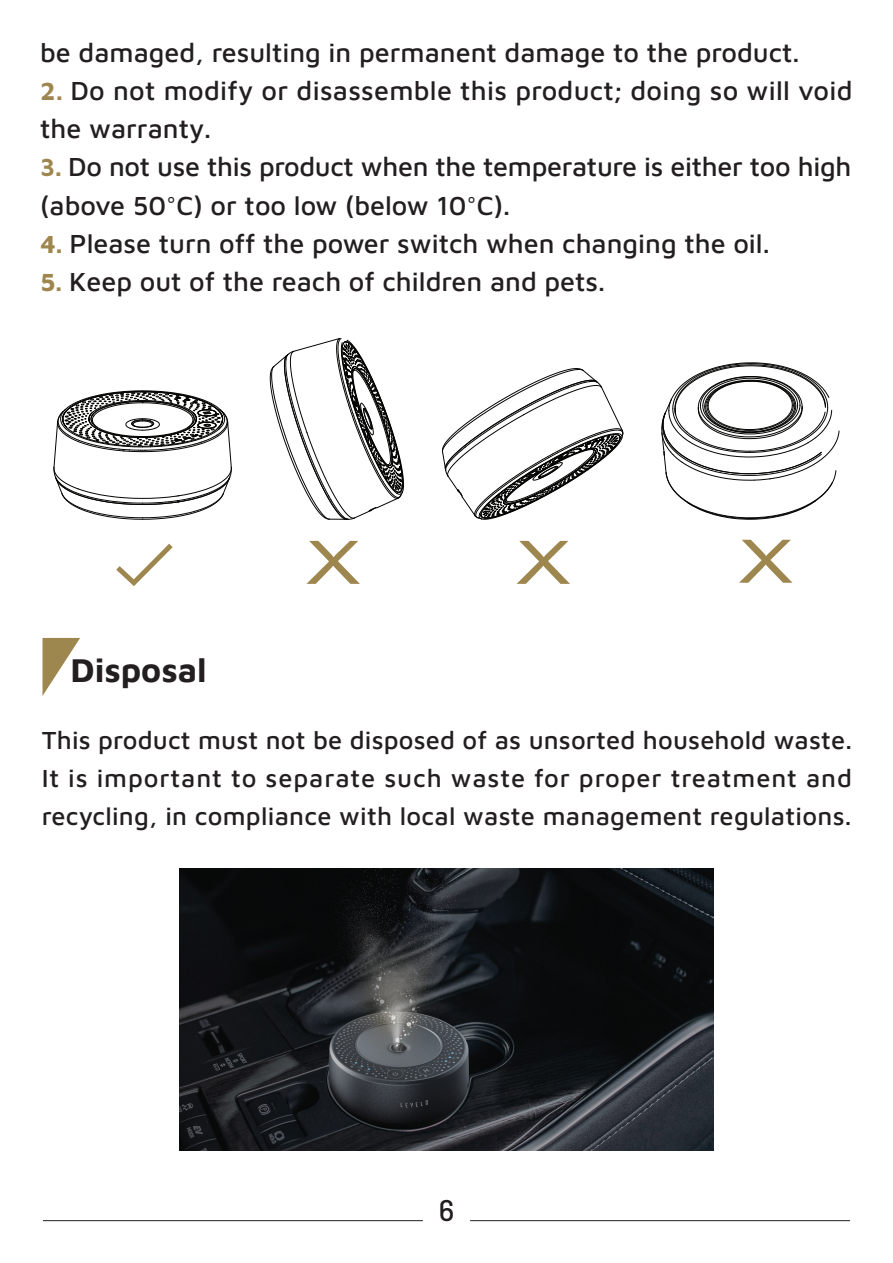
<style>
.page{position:relative;width:893px;height:1263px;background:#fff}
.page>*{position:absolute;margin:0;border:0;box-sizing:border-box;transform-origin:0 0}
.t1{font:700 34.05px "Maven Pro";color:#231f20}
.t2{font:500 29.7px "Barlow";color:#231f20}
.t3{font:500 27px/38.2px "Maven Pro";color:#231f20}
.t4{font:500 25.5px/38.2px "Maven Pro";letter-spacing:.01em;color:#231f20;text-align:justify}
.s1{font-weight:700;font-size:25.5px;color:#9e864f}
</style>
<div class="page">
<hr style="left:470px;top:1220px;width:380px;height:1px;background:#231f20">
<hr style="left:43px;top:1220px;width:380px;height:1px;background:#231f20">
<svg style="left:43px;top:638px;width:37px;height:57px"></svg>
<svg style="left:116px;top:544px;width:57px;height:42px"></svg>
<svg style="left:306px;top:541px;width:54px;height:43px"></svg>
<svg style="left:517px;top:541px;width:53px;height:43px"></svg>
<svg style="left:739px;top:540px;width:53px;height:43px"></svg>
<svg style="left:661px;top:363px;width:178px;height:156px"></svg>
<svg style="left:442px;top:368px;width:181px;height:151px"></svg>
<svg style="left:270px;top:338px;width:134px;height:182px"></svg>
<svg style="left:54px;top:391px;width:177px;height:128px"></svg>
<img style="left:180px;top:868px;width:533px;height:282px">
<p class="t3" style="left:40px;top:31px;width:761px">be damaged, resulting in permanent damage to the product.</p>
<p class="t3" style="left:40px;top:70px;width:814px"><span class="s1">2.</span> Do not modify or disassemble this product; doing so will void the warranty.</p>
<p class="t3" style="left:40px;top:146px;width:813px"><span class="s1">3.</span> Do not use this product when the temperature is either too high (above 50°C) or too low (below 10°C).</p>
<p class="t3" style="left:40px;top:223px;width:731px"><span class="s1">4.</span> Please turn off the power switch when changing the oil.</p>
<p class="t3" style="left:40px;top:261px;width:566px"><span class="s1">5.</span> Keep out of the reach of children and pets.</p>
<p class="t1" style="left:71px;top:647px;width:138px">Disposal</p>
<p class="t4" style="left:42px;top:719px;width:812px">This product must not be disposed of as unsorted household waste.<br>It is important to separate such waste for proper treatment and recycling, in compliance with local waste management regulations.</p>
<p class="t2" style="left:439px;top:1189px;width:17px">6</p>
</div>
